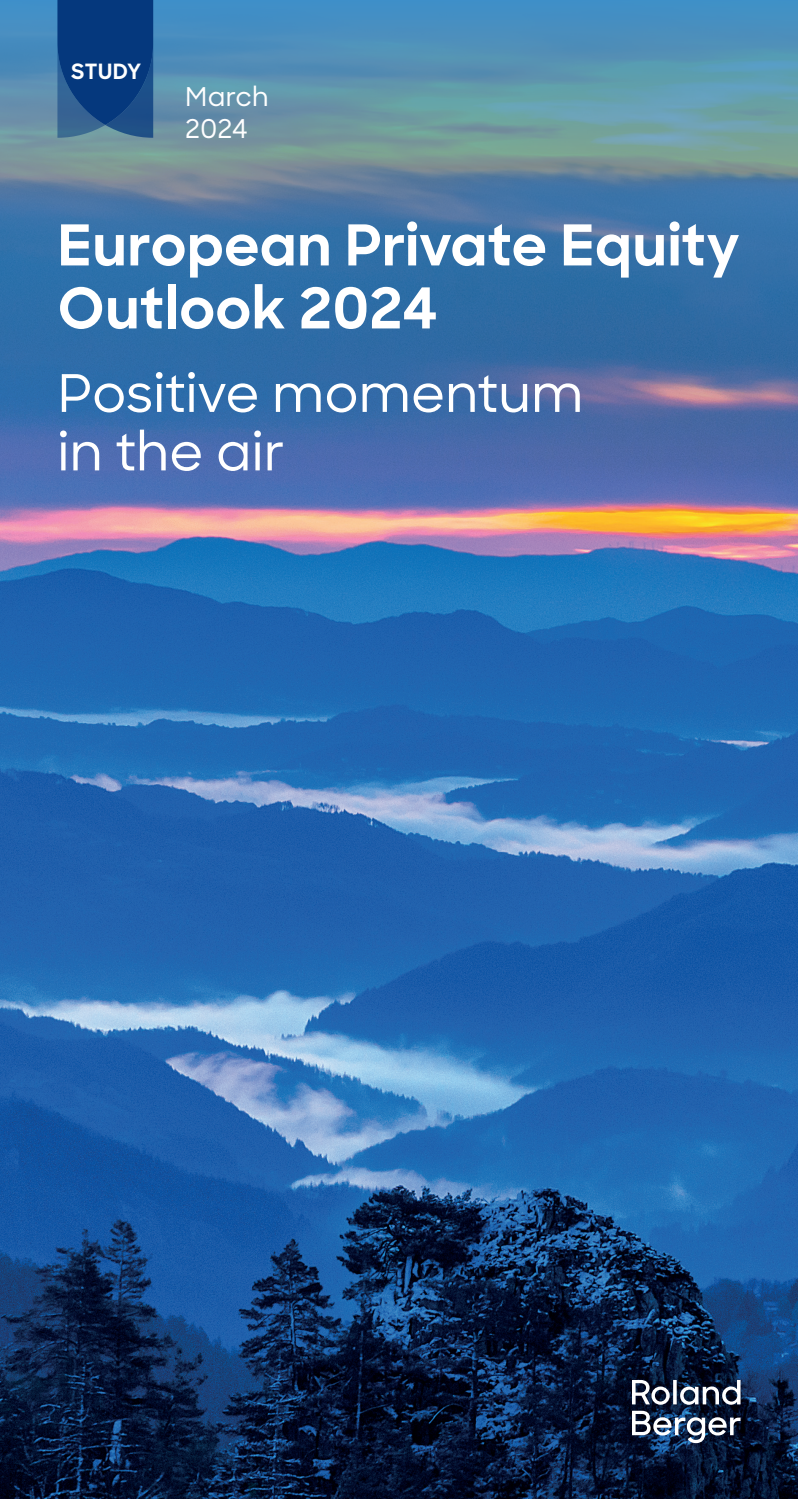
<style>
.page{position:relative;width:798px;height:1499px;background:#fff}
.page>*{position:absolute;margin:0;border:0;box-sizing:border-box;transform-origin:0 0}
.t1{font:700 56.25px/63px "RB Design";color:#fff}
.t2{font:500 51.75px/58.5px "RB Design";color:#fff}
.t3{font:500 25.88px/31.5px "RB Design";color:#fff}
.t4{font:700 21.15px "RB Design";color:#fff}
</style>
<div class="page">
<img style="left:0;top:470px;width:797px;height:1029px">
<svg style="left:0;top:0;width:797px;height:470px;background:#497ca9"></svg>
<svg style="left:631px;top:1380px;width:109px;height:63px"></svg>
<svg style="left:57px;top:0;width:96px;height:138px;background:#124482"></svg>
<p class="t4" style="left:71px;top:57px;width:71px">STUDY</p>
<p class="t3" style="left:185px;top:81px;width:85px">March<br>2024</p>
<p class="t1" style="left:57px;top:214px;width:683px">European Private Equity<br>Outlook 2024</p>
<p class="t2" style="left:57px;top:364px;width:527px">Positive momentum in the air</p>
</div>
